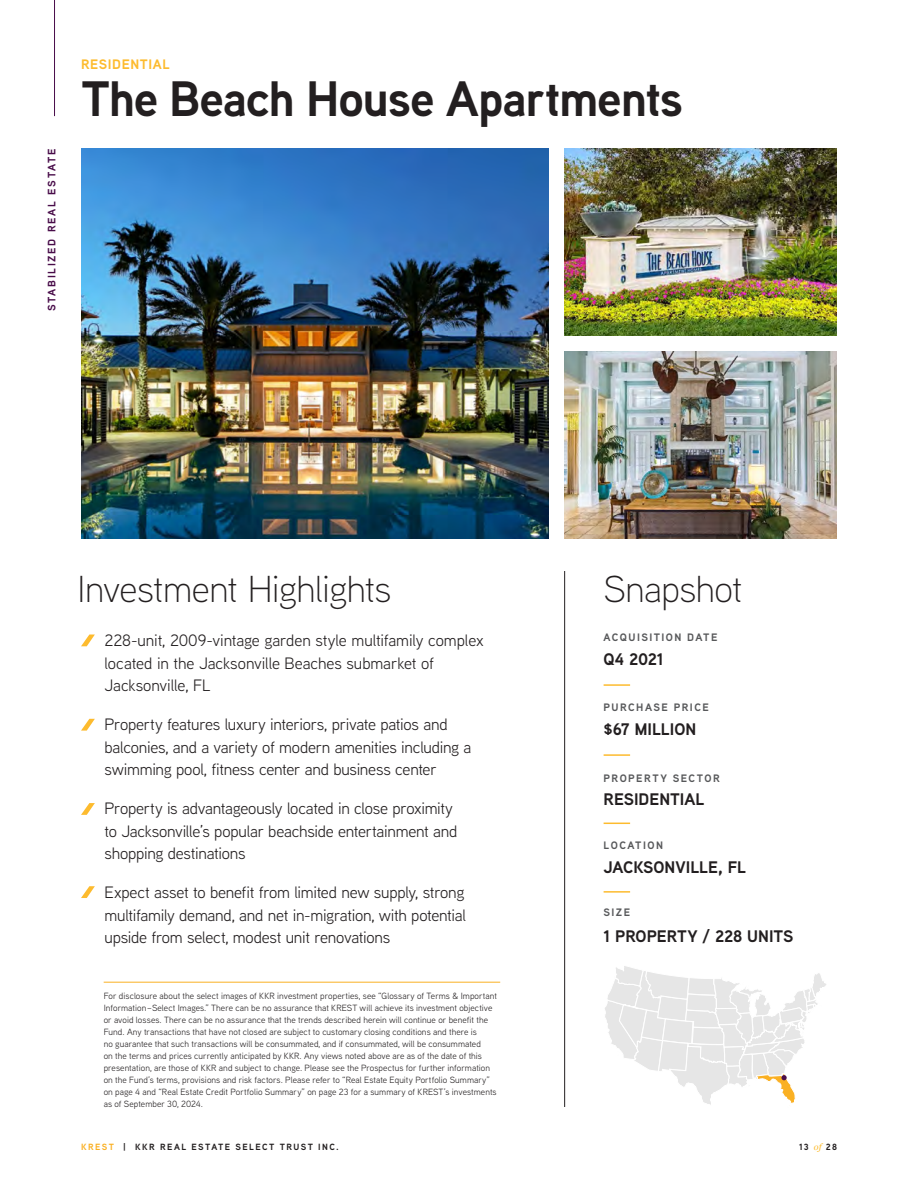
<style>
.page{position:relative;width:918px;height:1188px;background:#fff}
.page>*{position:absolute;margin:0;border:0;box-sizing:border-box;transform-origin:0 0}
.t1{font:700 49.65px "Aaux Next";letter-spacing:-.02em;color:#231f20}
.Headline{font:300 37.5px "Aaux Next";letter-spacing:-.015em;color:#231f20}
.Text{font:700 16.8px "Aaux Next";letter-spacing:-.005em;color:#231f20}
.Boddy{font:16.5px/22.5px "Aaux Next";letter-spacing:-.015em;color:#231f20}
.t2{font:700 13.65px "Aaux Next";letter-spacing:.045em;color:#fdbb2e}
.SubTitle{font:700 10.8px "Aaux Next";letter-spacing:.13em;color:#57585a}
.Sidebar{font:700 10.8px "Aaux Next";letter-spacing:.155em;color:#480c49}
.No_Body{font:9px/12px "Aaux Next";letter-spacing:.01em;color:#231f20}
.t3{font:700 9px "Aaux Next";letter-spacing:.16em;color:#231f20}
.s1{color:#fab023}
.s2{font-family:"Georgia";font-weight:400;font-style:italic;color:#fdbb2e}
</style>
<div class="page">
<hr style="left:54px;top:0;width:1px;height:116px;background:#480c49">
<hr style="left:604px;top:684px;width:26px;height:2px;background:#fdbb2e">
<hr style="left:604px;top:754px;width:26px;height:2px;background:#fdbb2e">
<svg style="left:604px;top:823px;width:26px;height:1px"></svg>
<hr style="left:604px;top:891px;width:26px;height:2px;background:#fdbb2e">
<hr style="left:564px;top:571px;width:1px;height:536px;background:#231f20">
<img style="left:565px;top:149px;width:272px;height:186px">
<svg style="left:605px;top:966px;width:221px;height:139px"></svg>
<svg style="left:81px;top:635px;width:14px;height:11px"></svg>
<svg style="left:81px;top:719px;width:14px;height:12px"></svg>
<svg style="left:81px;top:803px;width:14px;height:12px"></svg>
<svg style="left:81px;top:886px;width:14px;height:12px"></svg>
<img style="left:81px;top:149px;width:468px;height:389px">
<img style="left:565px;top:352px;width:272px;height:186px">
<hr style="left:104px;top:982px;width:396px;height:1px;background:#fab023">
<p class="Sidebar" style="left:44px;top:311px;width:164px;rotate:-90deg">STABILIZED REAL ESTATE</p>
<p class="t2" style="left:81px;top:54px;width:91px">RESIDENTIAL</p>
<p class="t1" style="left:81px;top:64px;width:604px">The Beach House Apartments</p>
<p class="Headline" style="left:77px;top:564px;width:316px">Investment Highlights</p>
<p class="Boddy" style="left:105px;top:629px;width:381px">228-unit, 2009-vintage garden style multifamily complex located in the Jacksonville Beaches submarket of<br>Jacksonville, FL</p>
<p class="Boddy" style="left:105px;top:713px;width:368px">Property features luxury interiors, private patios and balconies, and a variety of modern amenities including a swimming pool, fitness center and business center</p>
<p class="Boddy" style="left:105px;top:797px;width:354px">Property is advantageously located in close proximity to Jacksonville’s popular beachside entertainment and shopping destinations</p>
<p class="Boddy" style="left:105px;top:881px;width:363px;text-align:justify">Expect asset to benefit from limited new supply, strong multifamily demand, and net in-migration, with potential upside from select, modest unit renovations</p>
<p class="No_Body" style="left:104px;top:990px;width:395px">For disclosure about the select images of KKR investment properties, see “Glossary of Terms &amp; Important Information–Select Images.” There can be no assurance that KREST will achieve its investment objective or avoid losses. There can be no assurance that the trends described herein will continue or benefit the Fund. Any transactions that have not closed are subject to customary closing conditions and there is<br>no guarantee that such transactions will be consummated, and if consummated, will be consummated<br>on the terms and prices currently anticipated by KKR. Any views noted above are as of the date of this presentation, are those of KKR and subject to change. Please see the Prospectus for further information on the Fund’s terms, provisions and risk factors. Please refer to “Real Estate Equity Portfolio Summary” on page 4 and “Real Estate Credit Portfolio Summary” on page 23 for a summary of KREST’s investments as of September 30, 2024.</p>
<p class="Headline" style="left:604px;top:564px;width:141px">Snapshot</p>
<p class="SubTitle" style="left:604px;top:629px;width:115px">ACQUISITION DATE</p>
<p class="Text" style="left:604px;top:648px;width:62px">Q4 2021</p>
<p class="SubTitle" style="left:604px;top:699px;width:107px">PURCHASE PRICE</p>
<p class="Text" style="left:604px;top:717px;width:94px">$67 MILLION</p>
<p class="SubTitle" style="left:604px;top:770px;width:118px">PROPERTY SECTOR</p>
<p class="Text" style="left:604px;top:787px;width:103px">RESIDENTIAL</p>
<p class="SubTitle" style="left:604px;top:837px;width:61px">LOCATION</p>
<p class="Text" style="left:604px;top:856px;width:144px">JACKSONVILLE, FL</p>
<p class="SubTitle" style="left:604px;top:905px;width:28px">SIZE</p>
<p class="Text" style="left:604px;top:924px;width:192px">1 PROPERTY / 228 UNITS</p>
<p class="t3" style="left:81px;top:1140px;width:259px"><span class="s1">KREST</span> | KKR REAL ESTATE SELECT TRUST INC.</p>
<p class="t3" style="left:799px;top:1140px;width:39px">13 <span class="s2">of</span> 28</p>
</div>
